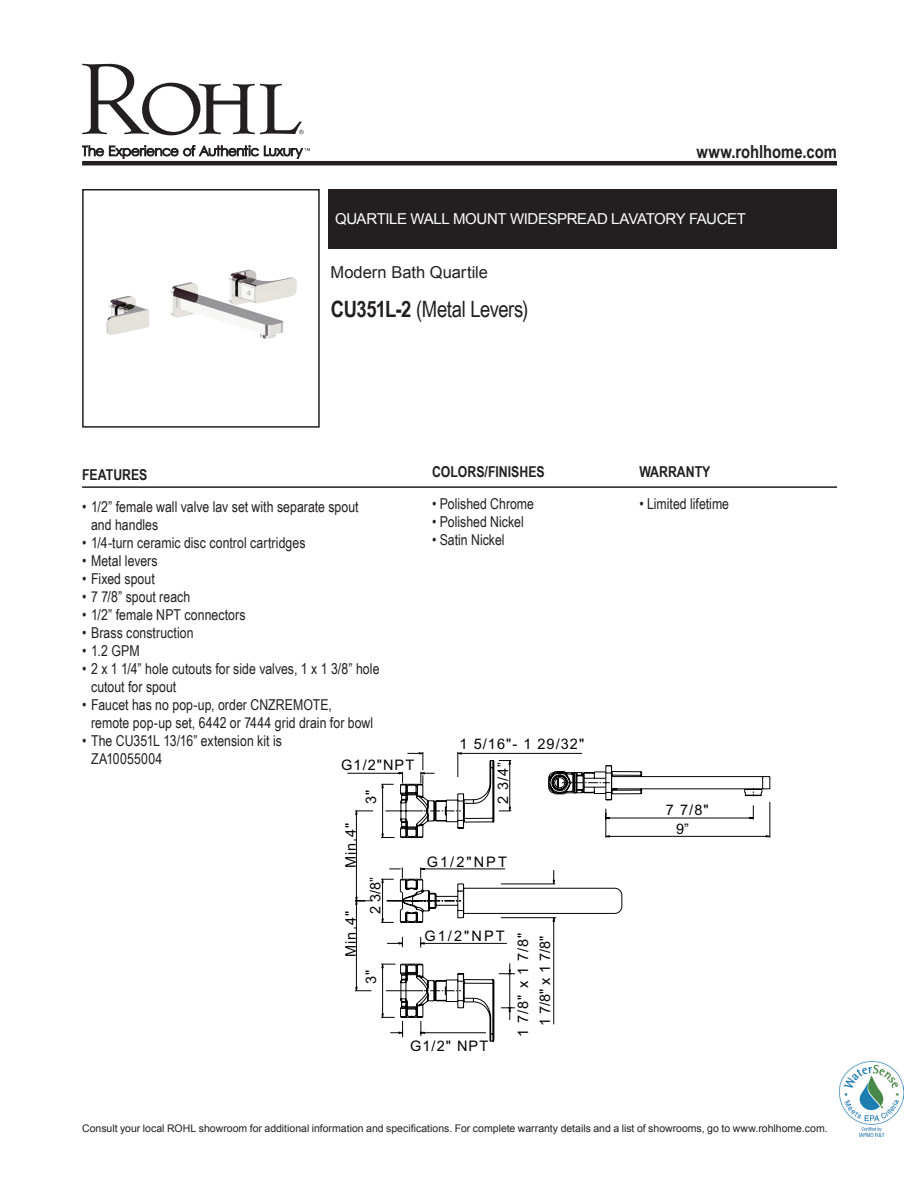
<style>
.page{position:relative;width:918px;height:1188px;background:#fff}
.page>*{position:absolute;margin:0;border:0;box-sizing:border-box;transform-origin:0 0}
.Product_Info_Nest{font:22.5px "Arial Narrow";letter-spacing:-.02em;color:#231f20}
.t1{font:700 18px "Arial Narrow";color:#231f20}
.t2{font:16.5px "Arial";color:#231f20}
.Product_Info_Nest-2{font:15px "Arial Narrow";color:#231f20}
.Product_Title_Bar{font:15px "Arial";letter-spacing:-.025em;color:#fff}
.t3{font:700 15px "Arial Narrow";color:#231f20}
.t4{font:14.55px/18.3px "Arial";letter-spacing:.07em;color:#040503}
.t5{font:10.5px "Arial";color:#231f20}
.s1{font-weight:700}
</style>
<div class="page">
<svg style="left:82px;top:64px;width:222px;height:71px"></svg>
<svg style="left:82px;top:145px;width:228px;height:14px"></svg>
<hr style="left:82px;top:161px;width:755px;height:4px;background:#231f20">
<div style="left:328px;top:189px;width:509px;height:59px;background:#231f20"></div>
<img style="left:170px;top:270px;width:127px;height:60px">
<div style="left:82px;top:189px;width:238px;height:239px;border:2px solid #231f20"></div>
<hr style="left:82px;top:486px;width:755px;height:2px;background:#231f20">
<svg style="left:347px;top:752px;width:424px;height:290px"></svg>
<img style="left:839px;top:1061px;width:64px;height:75px">
<p class="t1" style="left:696px;top:141px;width:142px">www.rohlhome.com</p>
<p class="Product_Title_Bar" style="left:335px;top:209px;width:412px">QUARTILE WALL MOUNT WIDESPREAD LAVATORY FAUCET</p>
<p class="t2" style="left:330px;top:261px;width:159px">Modern Bath Quartile</p>
<p class="Product_Info_Nest" style="left:331px;top:296px;width:199px"><span class="s1">CU351L-2</span> (Metal Levers)</p>
<p class="t3" style="left:432px;top:463px;width:114px">COLORS/FINISHES</p>
<p class="Product_Info_Nest-2" style="left:432px;top:495px;width:104px">• Polished Chrome</p>
<p class="Product_Info_Nest-2" style="left:432px;top:513px;width:93px">• Polished Nickel</p>
<p class="Product_Info_Nest-2" style="left:432px;top:531px;width:74px">• Satin Nickel</p>
<p class="t3" style="left:82px;top:466px;width:67px">FEATURES</p>
<p class="Product_Info_Nest-2" style="left:82px;top:498px;width:278px">• 1/2” female wall valve lav set with separate spout</p>
<p class="Product_Info_Nest-2" style="left:91px;top:516px;width:69px">and handles</p>
<p class="Product_Info_Nest-2" style="left:82px;top:534px;width:225px">• 1/4-turn ceramic disc control cartridges</p>
<p class="Product_Info_Nest-2" style="left:82px;top:552px;width:77px">• Metal levers</p>
<p class="Product_Info_Nest-2" style="left:82px;top:570px;width:74px">• Fixed spout</p>
<p class="Product_Info_Nest-2" style="left:82px;top:588px;width:110px">• 7 7/8” spout reach</p>
<p class="Product_Info_Nest-2" style="left:82px;top:606px;width:165px">• 1/2” female NPT connectors</p>
<p class="Product_Info_Nest-2" style="left:82px;top:624px;width:113px">• Brass construction</p>
<p class="Product_Info_Nest-2" style="left:82px;top:642px;width:59px">• 1.2 GPM</p>
<p class="Product_Info_Nest-2" style="left:82px;top:660px;width:299px">• 2 x 1 1/4” hole cutouts for side valves, 1 x 1 3/8” hole</p>
<p class="Product_Info_Nest-2" style="left:91px;top:678px;width:87px">cutout for spout</p>
<p class="Product_Info_Nest-2" style="left:82px;top:696px;width:251px">• Faucet has no pop-up, order CNZREMOTE,</p>
<p class="Product_Info_Nest-2" style="left:91px;top:714px;width:284px">remote pop-up set, 6442 or 7444 grid drain for bowl</p>
<p class="Product_Info_Nest-2" style="left:82px;top:732px;width:201px">• The CU351L 13/16” extension kit is</p>
<p class="Product_Info_Nest-2" style="left:91px;top:750px;width:73px">ZA10055004</p>
<p class="t4" style="left:460px;top:735px;width:126px">1 5/16"- 1 29/32"</p>
<p class="t4" style="left:341px;top:756px;width:74px">G1/2"NPT</p>
<p class="t4" style="left:494px;top:804px;width:43px;rotate:-90deg">2 3/4”</p>
<p class="t4" style="left:362px;top:804px;width:16px;rotate:-90deg">3"</p>
<p class="t4" style="left:342px;top:868px;width:47px;rotate:-90deg">Min.4"</p>
<p class="t4" style="left:342px;top:957px;width:47px;rotate:-90deg">Min.4"</p>
<p class="t4" style="left:366px;top:914px;width:39px;rotate:-90deg">2 3/8”</p>
<p class="t4" style="left:362px;top:984px;width:16px;rotate:-90deg">3"</p>
<p class="t4" style="left:427px;top:853px;width:82px">G1/2"NPT</p>
<p class="t4" style="left:424px;top:927px;width:82px">G1/2"NPT</p>
<p class="t4" style="left:410px;top:1037px;width:80px">G1/2" NPT</p>
<p class="t4" style="left:514px;top:1037px;width:106px;rotate:-90deg">1 7/8" x 1 7/8"</p>
<p class="t4" style="left:536px;top:1026px;width:92px;rotate:-90deg">1 7/8" x 1 7/8"</p>
<p class="t3" style="left:639px;top:463px;width:73px">WARRANTY</p>
<p class="Product_Info_Nest-2" style="left:639px;top:495px;width:91px">• Limited lifetime</p>
<p class="t4" style="left:676px;top:801px;width:34px;text-indent:-10px">7 7/8"<br>9”</p>
<p class="t5" style="left:82px;top:1121px;width:747px">Consult your local ROHL showroom for additional information and specifications. For complete warranty details and a list of showrooms, go to www.rohlhome.com.</p>
</div>
